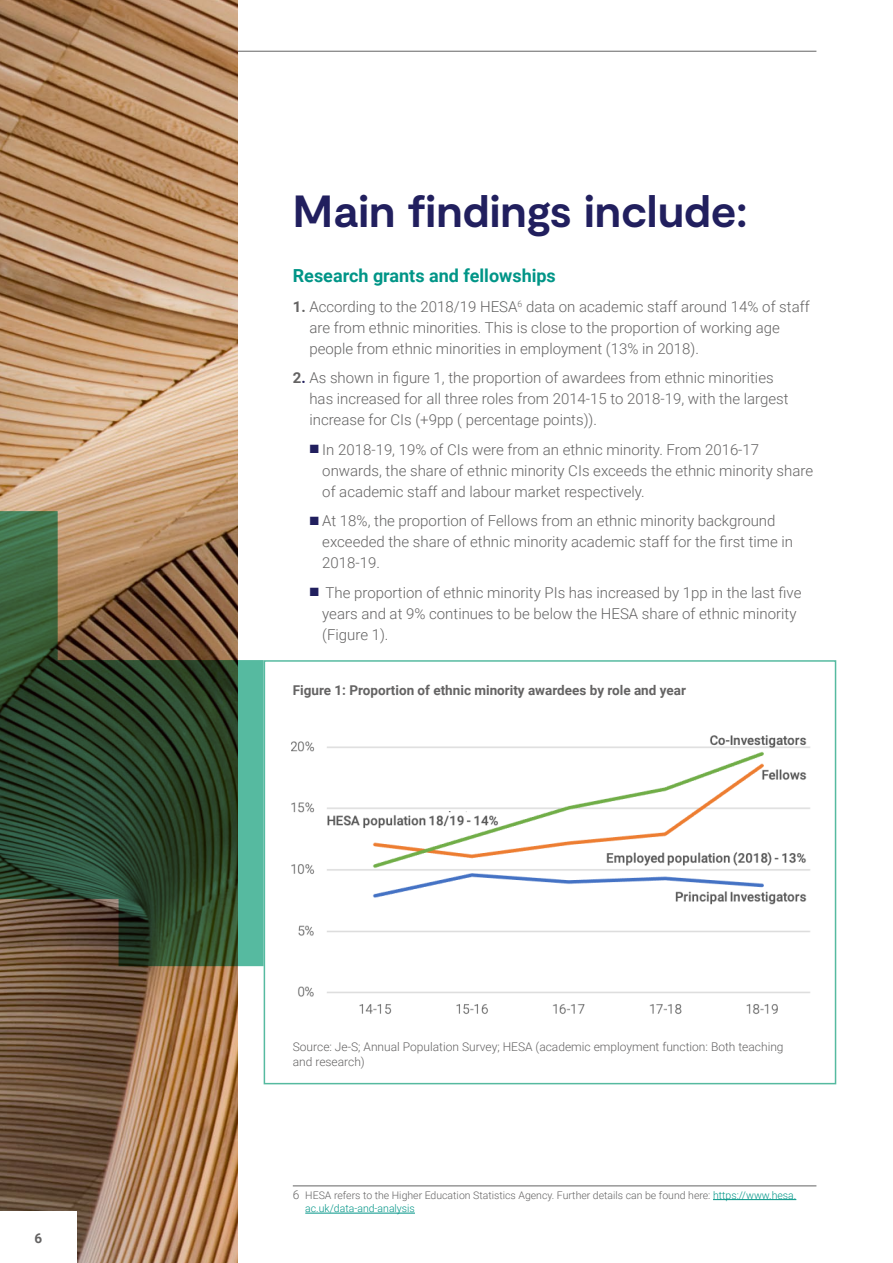
<style>
.page{position:relative;width:893px;height:1263px;background:#fff}
.page>*{position:absolute;margin:0;border:0;box-sizing:border-box;transform-origin:0 0}
.Main_heading{font:700 45px "Moderat";color:#211f5e}
.Sub_head{font:700 18px "Roboto";color:#009587}
.Body_copy{font:300 15px/21px "Roboto";color:#646363}
.Table_heading{font:700 13.5px "Roboto";color:#646363}
.Body_copy-2{font:700 13.5px "Roboto";color:#646363}
.Body_copy-3{font:300 12px/15px "Roboto";color:#646363}
.Body_copy-4{font:300 10.5px/13.5px "Roboto";color:#646363}
.s1{font-weight:700}
.s2{font-weight:700;color:#211f5e}
.s3{color:#211f5e}
.s4{font-size:12px}
.s5{color:#009587}
</style>
<div class="page">
<hr style="left:77px;top:51px;width:739px;height:1px;background:#646363">
<img style="left:0;top:0;width:238px;height:1263px">
<div style="left:0;top:1212px;width:77px;height:51px;background:#fff"></div>
<svg style="left:0;top:511px;width:264px;height:455px;background:#4f5c41"></svg>
<div style="left:264px;top:660px;width:572px;height:424px;border:2px solid #56baa0"></div>
<hr style="left:293px;top:1185px;width:523px;height:1px;background:#646363">
<hr style="left:713px;top:1199px;width:83px;height:1px;background:#009587">
<hr style="left:305px;top:1213px;width:110px;height:1px;background:#009587">
<img style="left:291px;top:735px;width:519px;height:279px">
<p class="Body_copy-2" style="left:34px;top:1228px;width:9px">6</p>
<p class="Main_heading" style="left:293px;top:185px;width:456px">Main findings include:</p>
<p class="Sub_head" style="left:293px;top:263px;width:265px">Research grants and fellowships</p>
<p class="Body_copy" style="left:309px;top:295px;width:502px;text-indent:-17px"><span class="s1">1.</span> According to the 2018/19 HESA<sup>6</sup> data on academic staff around 14% of staff are from ethnic minorities. This is close to the proportion of working age people from ethnic minorities in employment (13% in 2018).</p>
<p class="Body_copy" style="left:309px;top:367px;width:481px;text-indent:-17px"><span class="s1">2</span><span class="s2">.</span> As shown in figure 1, the proportion of awardees from ethnic minorities has increased for all three roles from 2014-15 to 2018-19, with the largest increase for CIs (+9pp ( percentage points)).</p>
<p class="Body_copy" style="left:322px;top:438px;width:492px;text-indent:-12px"><span class="s3">■</span> In 2018-19, 19% of CIs were from an ethnic minority. From 2016-17 onwards, the share of ethnic minority CIs exceeds the ethnic minority share of academic staff and labour market respectively.</p>
<p class="Body_copy" style="left:322px;top:510px;width:472px;text-indent:-12px"><span class="s3">■</span> At 18%, the proportion of Fellows from an ethnic minority background exceeded the share of ethnic minority academic staff for the first time in<br>2018-19.</p>
<p class="Body_copy" style="left:322px;top:581px;width:481px;text-indent:-12px"><span class="s3">■</span> The proportion of ethnic minority PIs has increased by 1pp in the last five years and at 9% continues to be below the HESA share of ethnic minority (Figure 1).</p>
<p class="Table_heading" style="left:293px;top:681px;width:395px">Figure 1: Proportion of ethnic minority awardees by role and year</p>
<p class="Body_copy-3" style="left:293px;top:1039px;width:492px">Source: Je-S; Annual Population Survey; HESA (academic employment function: Both teaching and research)</p>
<p class="Body_copy-4" style="left:305px;top:1188px;width:493px;text-indent:-12px"><span class="s4">6</span> HESA refers to the Higher Education Statistics Agency. Further details can be found here: <span class="s5">https://www.hesa. ac.uk/data-and-analysis</span></p>
</div>
